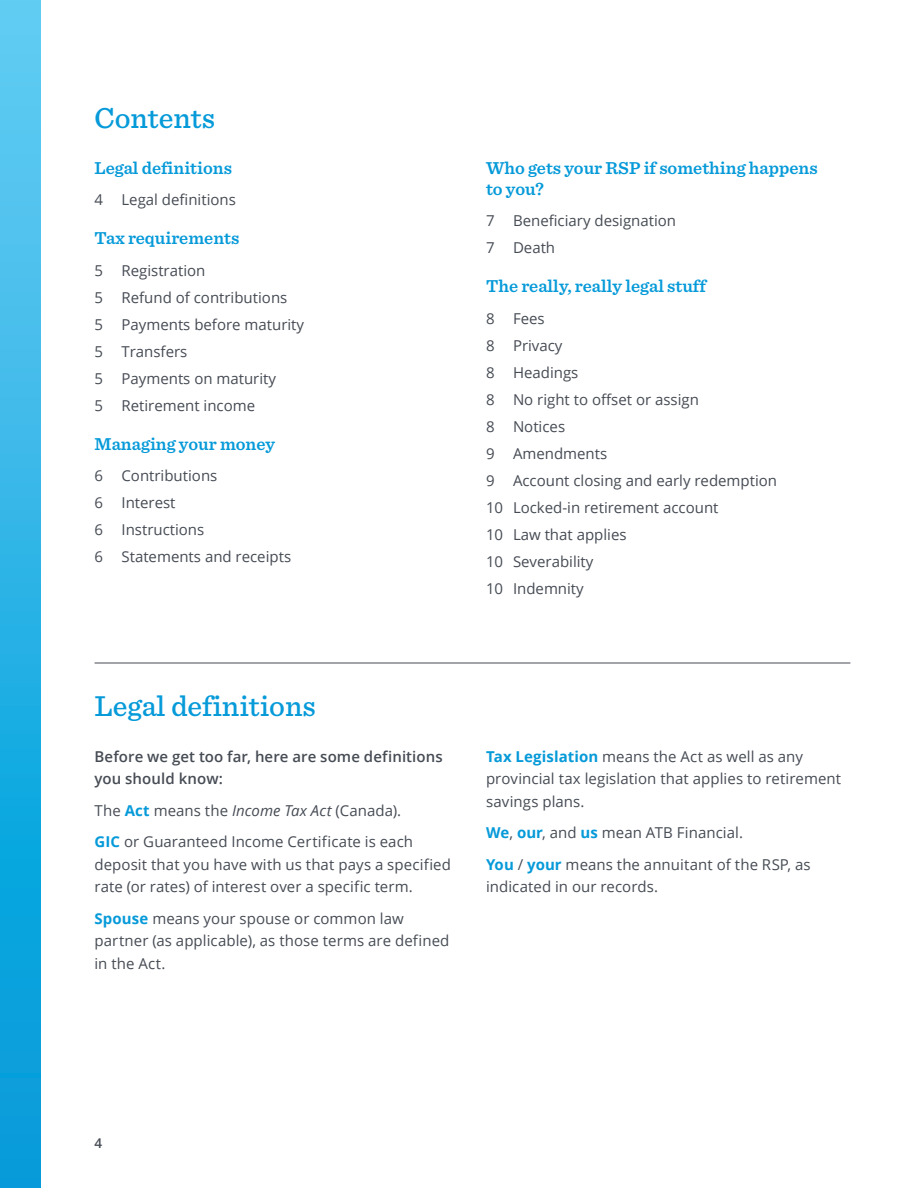
<style>
.page{position:relative;width:918px;height:1188px;background:#fff}
.page>*{position:absolute;margin:0;border:0;box-sizing:border-box;transform-origin:0 0}
.A_head{font:500 30px "Sentinel";color:#069ad9}
.TOC_-_Head{font:600 18px/21px "Sentinel";color:#069ad9}
.Body{font:15px/22.5px "Open Sans";color:#464b54}
.Body-2{font:600 15px/22.5px "Open Sans";letter-spacing:.005em;color:#464b54}
.t1{font:600 13.5px "Open Sans";color:#464b54}
.s1{font-weight:700;color:#069ad9}
.s2{font-style:italic}
</style>
<div class="page">
<div style="left:0;top:0;width:40px;height:1188px;background:linear-gradient(to bottom,#62cdf3,#0099d9)"></div>
<hr style="left:95px;top:663px;width:755px;height:1px;background:#464b54">
<p class="A_head" style="left:94px;top:95px;width:122px">Contents</p>
<p class="TOC_-_Head" style="left:94px;top:156px;width:139px">Legal definitions</p>
<p class="Body" style="left:94px;top:188px;width:143px">4 Legal definitions</p>
<p class="TOC_-_Head" style="left:94px;top:227px;width:146px">Tax requirements</p>
<p class="Body" style="left:94px;top:259px;width:112px">5 Registration</p>
<p class="Body" style="left:94px;top:286px;width:194px">5 Refund of contributions</p>
<p class="Body" style="left:94px;top:313px;width:211px">5 Payments before maturity</p>
<p class="Body" style="left:94px;top:340px;width:94px">5 Transfers</p>
<p class="Body" style="left:94px;top:367px;width:183px">5 Payments on maturity</p>
<p class="Body" style="left:94px;top:394px;width:162px">5 Retirement income</p>
<p class="TOC_-_Head" style="left:94px;top:432px;width:182px">Managing your money</p>
<p class="Body" style="left:94px;top:464px;width:124px">6 Contributions</p>
<p class="Body" style="left:94px;top:491px;width:83px">6 Interest</p>
<p class="Body" style="left:94px;top:518px;width:111px">6 Instructions</p>
<p class="Body" style="left:94px;top:545px;width:198px">6 Statements and receipts</p>
<p class="TOC_-_Head" style="left:486px;top:156px;width:333px">Who gets your RSP if something happens to you?</p>
<p class="Body" style="left:486px;top:209px;width:192px">7 Beneficiary designation</p>
<p class="Body" style="left:486px;top:236px;width:71px">7 Death</p>
<p class="TOC_-_Head" style="left:486px;top:275px;width:221px">The really, really legal stuff</p>
<p class="Body" style="left:486px;top:307px;width:60px">8 Fees</p>
<p class="Body" style="left:486px;top:334px;width:78px">8 Privacy</p>
<p class="Body" style="left:486px;top:361px;width:94px">8 Headings</p>
<p class="Body" style="left:486px;top:388px;width:215px">8 No right to offset or assign</p>
<p class="Body" style="left:486px;top:415px;width:81px">8 Notices</p>
<p class="Body" style="left:486px;top:442px;width:123px">9 Amendments</p>
<p class="Body" style="left:486px;top:469px;width:293px">9 Account closing and early redemption</p>
<p class="Body" style="left:486px;top:496px;width:234px">10 Locked-in retirement account</p>
<p class="Body" style="left:486px;top:523px;width:142px">10 Law that applies</p>
<p class="Body" style="left:486px;top:550px;width:109px">10 Severability</p>
<p class="Body" style="left:486px;top:577px;width:99px">10 Indemnity</p>
<p class="A_head" style="left:94px;top:683px;width:223px">Legal definitions</p>
<p class="Body-2" style="left:94px;top:745px;width:350px">Before we get too far, here are some definitions you should know:</p>
<p class="Body" style="left:94px;top:799px;width:308px">The <span class="s1">Act</span> means the <span class="s2">Income Tax Act</span> (Canada).</p>
<p class="Body" style="left:94px;top:830px;width:358px"><span class="s1">GIC</span> or Guaranteed Income Certificate is each deposit that you have with us that pays a specified rate (or rates) of interest over a specific term.</p>
<p class="Body" style="left:94px;top:907px;width:357px"><span class="s1">Spouse</span> means your spouse or common law partner (as applicable), as those terms are defined in the Act.</p>
<p class="Body" style="left:486px;top:745px;width:357px"><span class="s1">Tax Legislation</span> means the Act as well as any provincial tax legislation that applies to retirement savings plans.</p>
<p class="Body" style="left:486px;top:821px;width:259px"><span class="s1">We</span>, <span class="s1">our</span>, and <span class="s1">us</span> mean ATB Financial.</p>
<p class="Body" style="left:486px;top:853px;width:326px"><span class="s1">You</span> / <span class="s1">your</span> means the annuitant of the RSP, as indicated in our records.</p>
<p class="t1" style="left:94px;top:1133px;width:9px">4</p>
</div>
